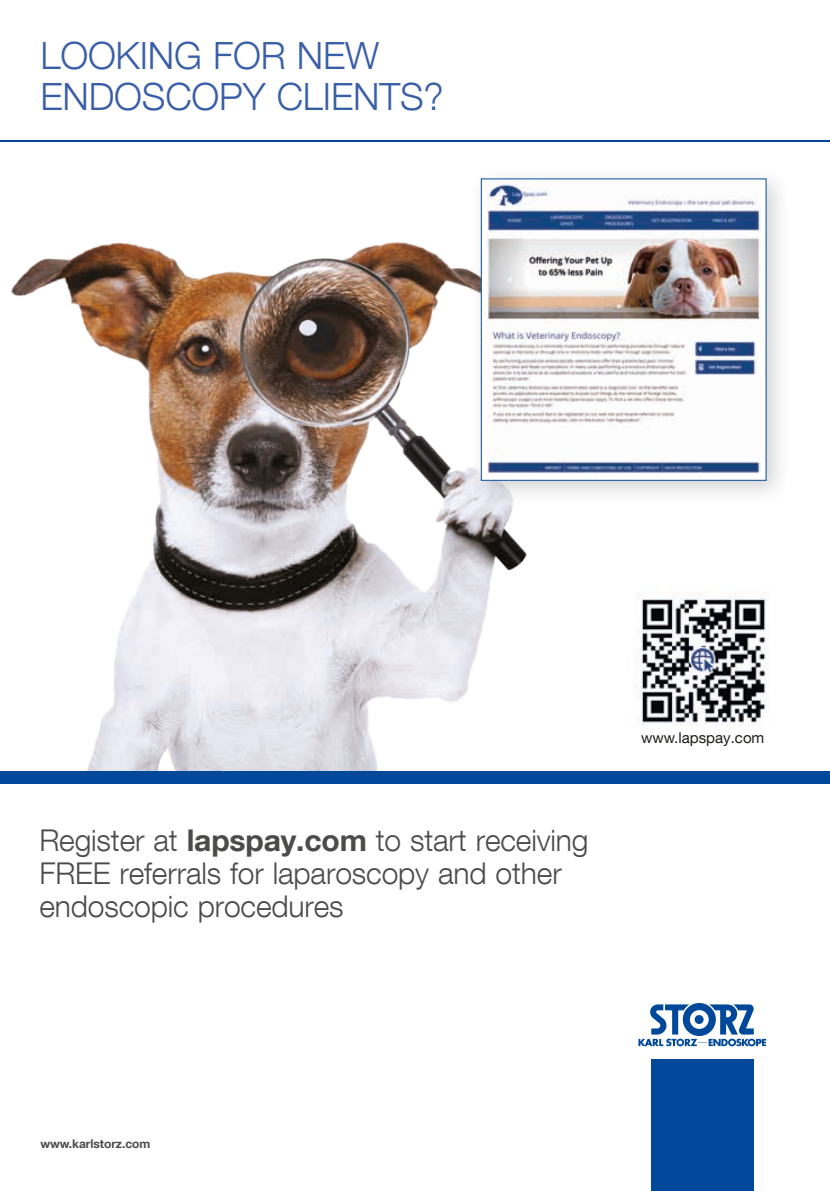
<style>
.page{position:relative;width:830px;height:1191px;background:#fff}
.page>*{position:absolute;margin:0;border:0;box-sizing:border-box;transform-origin:0 0}
.t1{font:300 37.5px/40.5px "KS Helvetica Neue";letter-spacing:-.005em;color:#395ea8}
.t2{font:300 30px/33px "KS Helvetica Neue";letter-spacing:-.005em;color:#4b4b4a}
.t3{font:15px "KS Helvetica Neue";color:#1d1d1b}
.t4{font:700 12px "KS Helvetica Neue";letter-spacing:-.005em;color:#4b4b4a}
.s1{font-weight:700}
</style>
<div class="page">
<img style="left:11px;top:242px;width:516px;height:529px">
<div style="left:0;top:771px;width:829px;height:13px;background:#00499a"></div>
<hr style="left:0;top:140px;width:829px;height:2px;background:#00499a">
<div style="left:651px;top:1059px;width:102px;height:132px;background:#00499a"></div>
<svg style="left:638px;top:1003px;width:127px;height:43px"></svg>
<div style="left:468px;top:166px;width:322px;height:339px;background:#1d1d1b;opacity:.2"></div>
<div style="left:481px;top:179px;width:284px;height:301px;background:#fff"></div>
<img style="left:486px;top:183px;width:274px;height:291px">
<img style="left:635px;top:592px;width:134px;height:133px">
<p class="t1" style="left:40px;top:35px;width:404px">Looking for New<br>Endoscopy Clients?</p>
<p class="t2" style="left:39px;top:823px;width:550px">Register at <span class="s1">lapspay.com</span> to start receiving<br>FREE referrals for laparoscopy and other endoscopic procedures</p>
<p class="t3" style="left:640px;top:728px;width:125px">www.lapspay.com</p>
<p class="t4" style="left:40px;top:1136px;width:111px">www.karlstorz.com</p>
</div>
